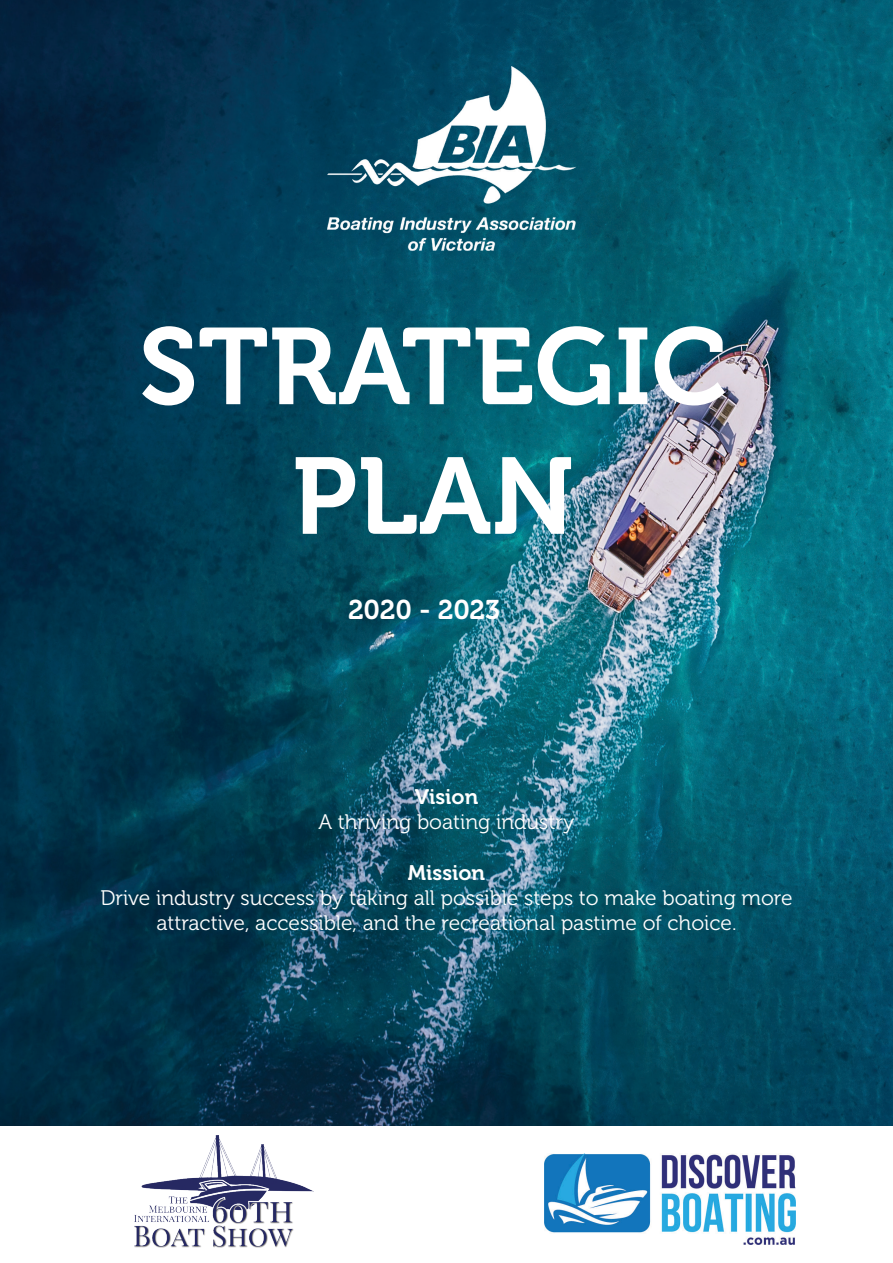
<style>
.page{position:relative;width:893px;height:1263px;background:#fff}
.page>*{position:absolute;margin:0;border:0;box-sizing:border-box;transform-origin:0 0}
.t1{font:108px/129.6px "Museo 700";color:#fff;text-align:center}
.t2{font:27px "Museo 700";letter-spacing:-.005em;color:#fff}
.t3{font:21px/25.2px "Museo 300";color:#fff;text-align:center}
.t4{font:21px "Museo 700";color:#fff}
</style>
<div class="page">
<img style="left:0;top:0;width:893px;height:1126px">
<img style="left:322px;top:63px;width:259px;height:191px">
<img style="left:134px;top:1135px;width:179px;height:113px">
<img style="left:544px;top:1153px;width:251px;height:91px">
<p class="t1" style="left:139px;top:303px;width:591px">STRATEGIC<br>PLAN</p>
<p class="t2" style="left:348px;top:595px;width:154px">2020 - 2023</p>
<p class="t4" style="left:415px;top:785px;width:65px">Vision</p>
<p class="t3" style="left:318px;top:810px;width:258px">A thriving boating industry</p>
<p class="t4" style="left:408px;top:861px;width:79px">Mission</p>
<p class="t3" style="left:100px;top:885px;width:694px">Drive industry success by taking all possible steps to make boating more attractive, accessible, and the recreational pastime of choice.</p>
</div>
